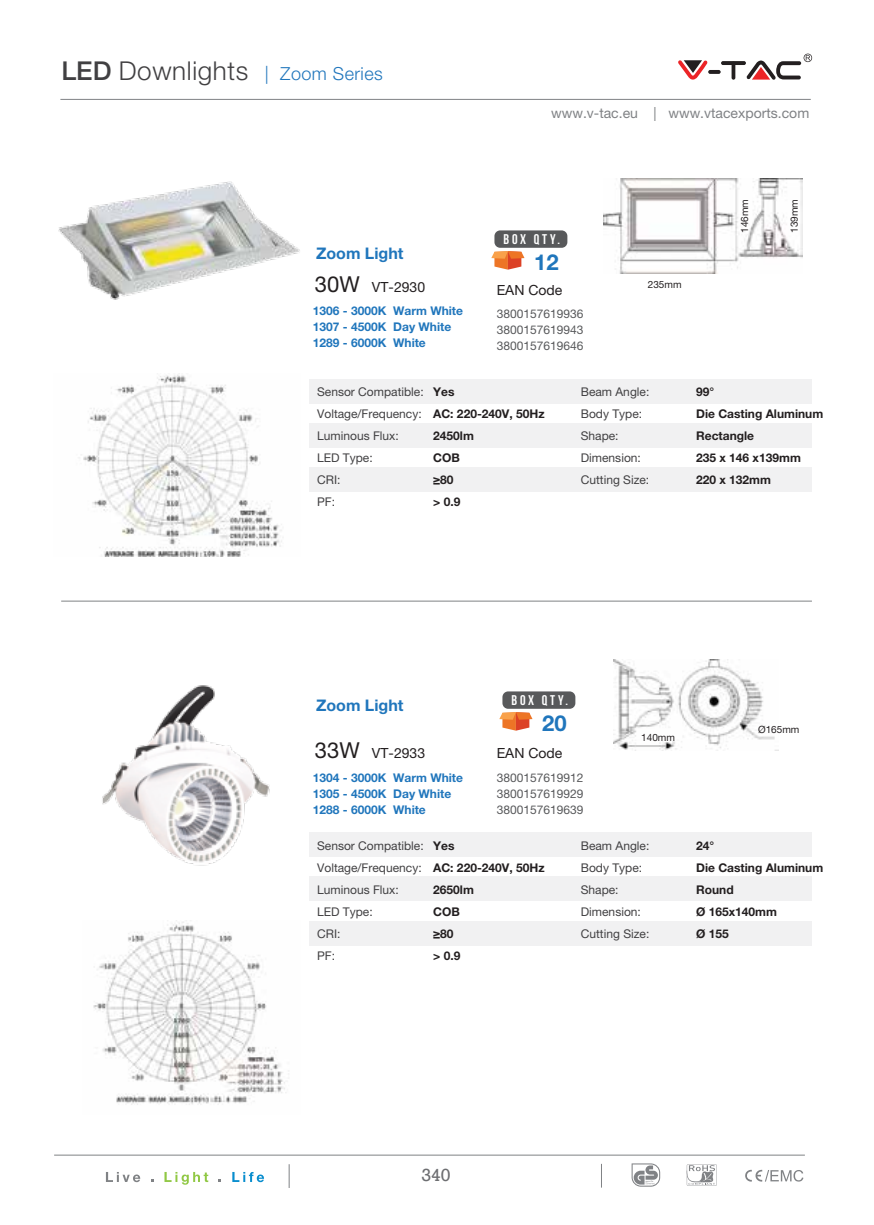
<style>
.page{position:relative;width:874px;height:1225px;background:#fff}
.page>*{position:absolute;margin:0;border:0;box-sizing:border-box;transform-origin:0 0}
.t1{font:700 22px "Helvetica Neue LT Pro";color:#2076bc}
.t2{font:300 18px "Helvetica Neue LT Pro";letter-spacing:.025em;color:#2076bc}
.t3{font:18px "Rockwell";color:#6d6e71}
.t4{font:700 16px "Helvetica Neue LT Pro";color:#2076bc}
.t5{font:14px "Helvetica Neue LT Pro";color:#231f20}
.t6{font:14px "Helvetica Neue LT Pro";color:#808285}
.t7{font:700 14px "Bebas Neue";letter-spacing:.2em;color:#fff}
.t8{font:12px/22px "Helvetica Neue LT Pro";color:#414042}
.t9{font:700 12px/22px "Helvetica Neue LT Pro";color:#231f20}
.t10{font:700 12px/16px "Helvetica Neue LT Pro";color:#2076bc}
.t11{font:12px/16px "Helvetica Neue LT Pro";color:#58595b;text-align:justify}
.t12{font:10px "Helvetica Neue LT Pro";color:#231f20}
.s1{font-weight:500;font-size:26px;color:#414042}
.s2{font-size:26px;color:#414042}
.s3{font-size:22px}
</style>
<div class="page">
<img style="left:93px;top:920px;width:193px;height:185px">
<div style="left:309px;top:379px;width:502px;height:24px;background:#f1f1f2"></div>
<div style="left:309px;top:423px;width:502px;height:25px;background:#f1f1f2"></div>
<div style="left:309px;top:468px;width:502px;height:24px;background:#f1f1f2"></div>
<hr style="left:61px;top:601px;width:750px;height:1px;background:#808285">
<div style="left:309px;top:832px;width:502px;height:24px;background:#f1f1f2"></div>
<div style="left:309px;top:876px;width:502px;height:25px;background:#f1f1f2"></div>
<div style="left:309px;top:921px;width:502px;height:24px;background:#f1f1f2"></div>
<img style="left:102px;top:685px;width:168px;height:181px">
<img style="left:58px;top:181px;width:242px;height:119px">
<img style="left:603px;top:178px;width:199px;height:96px">
<img style="left:79px;top:374px;width:203px;height:182px">
<img style="left:613px;top:659px;width:165px;height:92px">
<svg style="left:491px;top:251px;width:33px;height:19px"></svg>
<div style="left:494px;top:230px;width:73px;height:18px;background:#58595b;border-radius:6px"></div>
<svg style="left:499px;top:712px;width:33px;height:18px"></svg>
<div style="left:502px;top:691px;width:73px;height:18px;background:#58595b;border-radius:6px"></div>
<svg style="left:686px;top:1164px;width:30px;height:21px"></svg>
<svg style="left:631px;top:1163px;width:29px;height:23px"></svg>
<svg style="left:745px;top:1169px;width:58px;height:12px"></svg>
<svg style="left:106px;top:1172px;width:34px;height:10px"></svg>
<svg style="left:164px;top:1172px;width:44px;height:12px"></svg>
<svg style="left:232px;top:1172px;width:32px;height:10px"></svg>
<svg style="left:289px;top:1164px;width:1px;height:24px"></svg>
<svg style="left:601px;top:1163px;width:1px;height:24px"></svg>
<hr style="left:54px;top:1154px;width:750px;height:1px;background:#808285">
<hr style="left:60px;top:99px;width:750px;height:1px;background:#808285">
<svg style="left:707px;top:70px;width:13px;height:4px"></svg>
<svg style="left:720px;top:61px;width:25px;height:4px"></svg>
<svg style="left:731px;top:62px;width:4px;height:18px"></svg>
<svg style="left:678px;top:60px;width:29px;height:20px"></svg>
<svg style="left:746px;top:54px;width:65px;height:26px"></svg>
<h2 class="t2" style="left:61px;top:63px;width:323px"><span class="s1">LED</span> <span class="s2">Downlights</span> | Zoom Series</h2>
<h3 class="t4" style="left:316px;top:244px;width:89px">Zoom Light</h3>
<p class="t6" style="left:551px;top:105px;width:259px">www.v-tac.eu | www.vtacexports.com</p>
<p class="t7" style="left:503px;top:231px;width:58px">BOX QTY.</p>
<h1 class="t1" style="left:534px;top:248px;width:26px">12</h1>
<p class="t12" style="left:738px;top:233px;width:35px;rotate:-90deg">146mm</p>
<p class="t12" style="left:787px;top:233px;width:35px;rotate:-90deg">139mm</p>
<p class="t5" style="left:315px;top:278px;width:112px"><span class="s3">30W</span> VT-2930</p>
<p class="t5" style="left:496px;top:281px;width:67px">EAN Code</p>
<p class="t10" style="left:313px;top:302px;width:152px">1306 - 3000K Warm White<br>1307 - 4500K Day White<br>1289 - 6000K White</p>
<p class="t11" style="left:496px;top:305px;width:88px">3800157619936<br>3800157619943<br>3800157619646</p>
<p class="t12" style="left:647px;top:279px;width:35px">235mm</p>
<p class="t8" style="left:317px;top:381px;width:108px">Sensor Compatible:<br>Voltage/Frequency:<br>Luminous Flux:<br>LED Type:<br>CRI:<br>PF:</p>
<p class="t9" style="left:433px;top:381px;width:113px">Yes<br>AC: 220-240V, 50Hz<br>2450lm<br>COB<br>≥80<br>&gt; 0.9</p>
<p class="t8" style="left:580px;top:381px;width:70px">Beam Angle:<br>Body Type:<br>Shape:<br>Dimension:<br>Cutting Size:</p>
<p class="t9" style="left:695px;top:381px;width:129px">99°<br>Die Casting Aluminum<br>Rectangle<br>235 x 146 x139mm<br>220 x 132mm</p>
<h3 class="t4" style="left:316px;top:695px;width:89px">Zoom Light</h3>
<p class="t7" style="left:511px;top:692px;width:58px">BOX QTY.</p>
<h1 class="t1" style="left:542px;top:709px;width:26px">20</h1>
<p class="t5" style="left:315px;top:745px;width:112px"><span class="s3">33W</span> VT-2933</p>
<p class="t5" style="left:496px;top:745px;width:67px">EAN Code</p>
<p class="t12" style="left:641px;top:731px;width:35px">140mm</p>
<p class="t12" style="left:757px;top:723px;width:43px">Ø165mm</p>
<p class="t10" style="left:313px;top:769px;width:152px">1304 - 3000K Warm White<br>1305 - 4500K Day White<br>1288 - 6000K White</p>
<p class="t11" style="left:496px;top:769px;width:88px">3800157619912<br>3800157619929<br>3800157619639</p>
<p class="t8" style="left:317px;top:834px;width:108px">Sensor Compatible:<br>Voltage/Frequency:<br>Luminous Flux:<br>LED Type:<br>CRI:<br>PF:</p>
<p class="t9" style="left:433px;top:834px;width:113px">Yes<br>AC: 220-240V, 50Hz<br>2650lm<br>COB<br>≥80<br>&gt; 0.9</p>
<p class="t8" style="left:580px;top:834px;width:70px">Beam Angle:<br>Body Type:<br>Shape:<br>Dimension:<br>Cutting Size:</p>
<p class="t9" style="left:695px;top:834px;width:129px">24°<br>Die Casting Aluminum<br>Round<br>Ø 165x140mm<br>Ø 155</p>
<h2 class="t3" style="left:421px;top:1164px;width:31px">340</h2>
</div>
